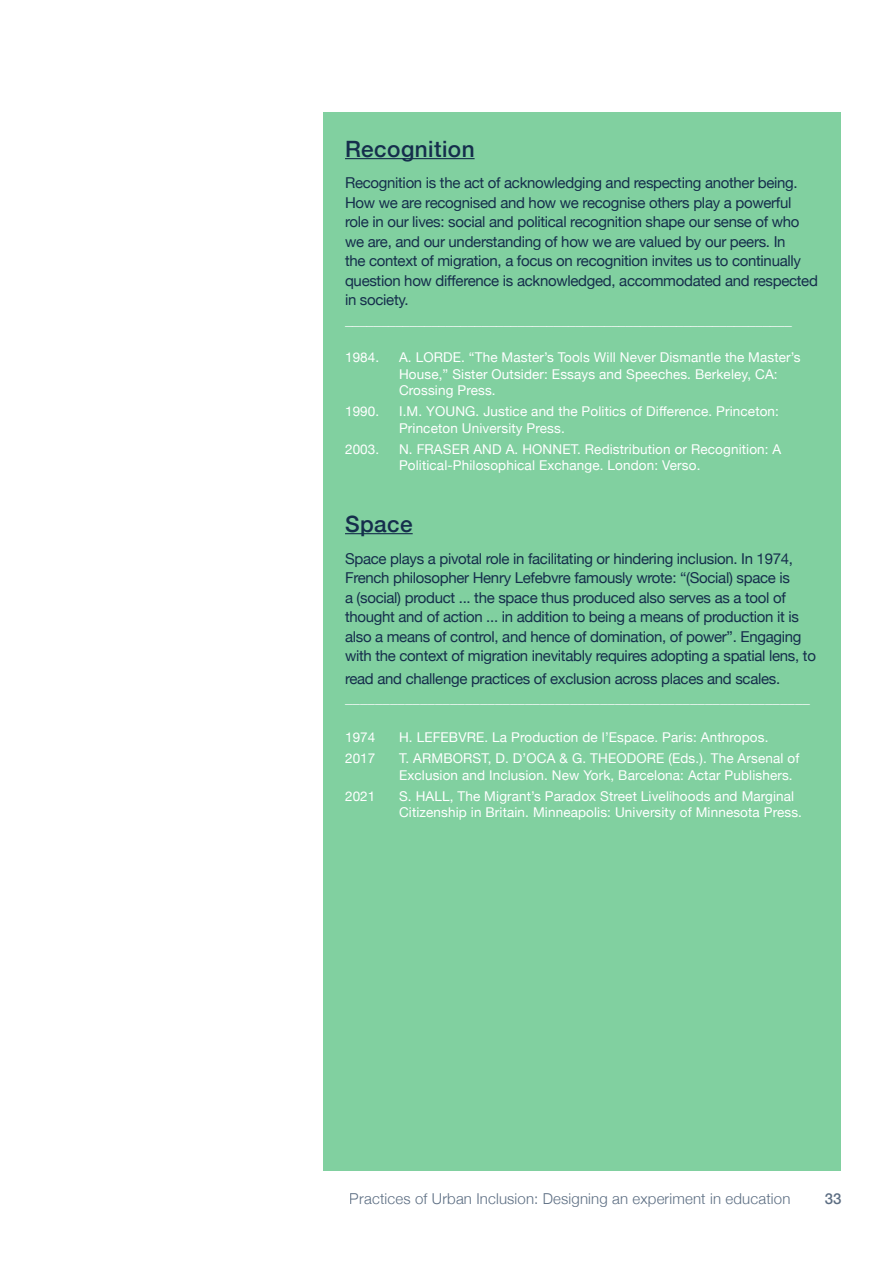
<style>
.page{position:relative;width:893px;height:1263px;background:#fff}
.page>*{position:absolute;margin:0;border:0;box-sizing:border-box;transform-origin:0 0}
.t1{font:500 22.5px "Helvetica Neue";letter-spacing:.02em;color:#152e4c}
.t2{font:15px/19.5px "Helvetica Neue";letter-spacing:-.02em;color:#152e4c}
.t3{font:15px "Helvetica Neue";color:#fff}
.t4{font:300 15px "Helvetica Neue";letter-spacing:.01em;color:#152e4c}
.t5{font:500 15px "Helvetica Neue";color:#152e4c}
.t6{font:13.5px/16.5px "Helvetica Neue";letter-spacing:.01em;color:#fff}
</style>
<div class="page">
<div style="left:322px;top:112px;width:518px;height:1059px;background:#81d0a0"></div>
<hr style="left:345px;top:158px;width:130px;height:1px;background:#152e4c">
<hr style="left:345px;top:533px;width:68px;height:1px;background:#152e4c">
<h1 class="t1" style="left:345px;top:131px;width:131px">Recognition</h1>
<p class="t2" style="left:345px;top:174px;width:474px">Recognition is the act of acknowledging and respecting another being.<br>How we are recognised and how we recognise others play a powerful role in our lives: social and political recognition shape our sense of who we are, and our understanding of how we are valued by our peers. In<br>the context of migration, a focus on recognition invites us to continually question how difference is acknowledged, accommodated and respected in society.</p>
<p class="t3" style="left:345px;top:309px;width:448px">______________________________________________________________</p>
<p class="t6" style="left:345px;top:350px;width:36px">1984.</p>
<p class="t6" style="left:399px;top:350px;width:403px">A. LORDE. “The Master’s Tools Will Never Dismantle the Master’s<br>House,” Sister Outsider: Essays and Speeches. Berkeley, CA:<br>Crossing Press.</p>
<p class="t6" style="left:345px;top:404px;width:36px">1990.</p>
<p class="t6" style="left:399px;top:404px;width:381px">I.M. YOUNG. Justice and the Politics of Difference. Princeton:<br>Princeton University Press.</p>
<p class="t6" style="left:345px;top:442px;width:36px">2003.</p>
<p class="t6" style="left:399px;top:442px;width:384px">N. FRASER AND A. HONNET. Redistribution or Recognition: A<br>Political-Philosophical Exchange. London: Verso.</p>
<h1 class="t1" style="left:345px;top:506px;width:69px">Space</h1>
<p class="t2" style="left:345px;top:549px;width:472px">Space plays a pivotal role in facilitating or hindering inclusion. In 1974, French philosopher Henry Lefebvre famously wrote: “(Social) space is<br>a (social) product ... the space thus produced also serves as a tool of thought and of action ... in addition to being a means of production it is also a means of control, and hence of domination, of power”. Engaging with the context of migration inevitably requires adopting a spatial lens, to</p>
<p class="t2" style="left:345px;top:669px;width:437px">read and challenge practices of exclusion across places and scales.</p>
<p class="t3" style="left:345px;top:687px;width:466px">______________________________________________________________</p>
<p class="t6" style="left:345px;top:730px;width:32px">1974</p>
<p class="t6" style="left:399px;top:730px;width:371px">H. LEFEBVRE. La Production de l’Espace. Paris: Anthropos.</p>
<p class="t6" style="left:345px;top:751px;width:32px">2017</p>
<p class="t6" style="left:399px;top:751px;width:402px">T. ARMBORST, D. D’OCA &amp; G. THEODORE (Eds.). The Arsenal of<br>Exclusion and Inclusion. New York, Barcelona: Actar Publishers.</p>
<p class="t6" style="left:345px;top:788px;width:32px">2021</p>
<p class="t6" style="left:399px;top:788px;width:404px">S. HALL, The Migrant’s Paradox Street Livelihoods and Marginal<br>Citizenship in Britain. Minneapolis: University of Minnesota Press.</p>
<p class="t4" style="left:350px;top:1186px;width:442px">Practices of Urban Inclusion: Designing an experiment in education</p>
<p class="t5" style="left:825px;top:1187px;width:18px">33</p>
</div>
